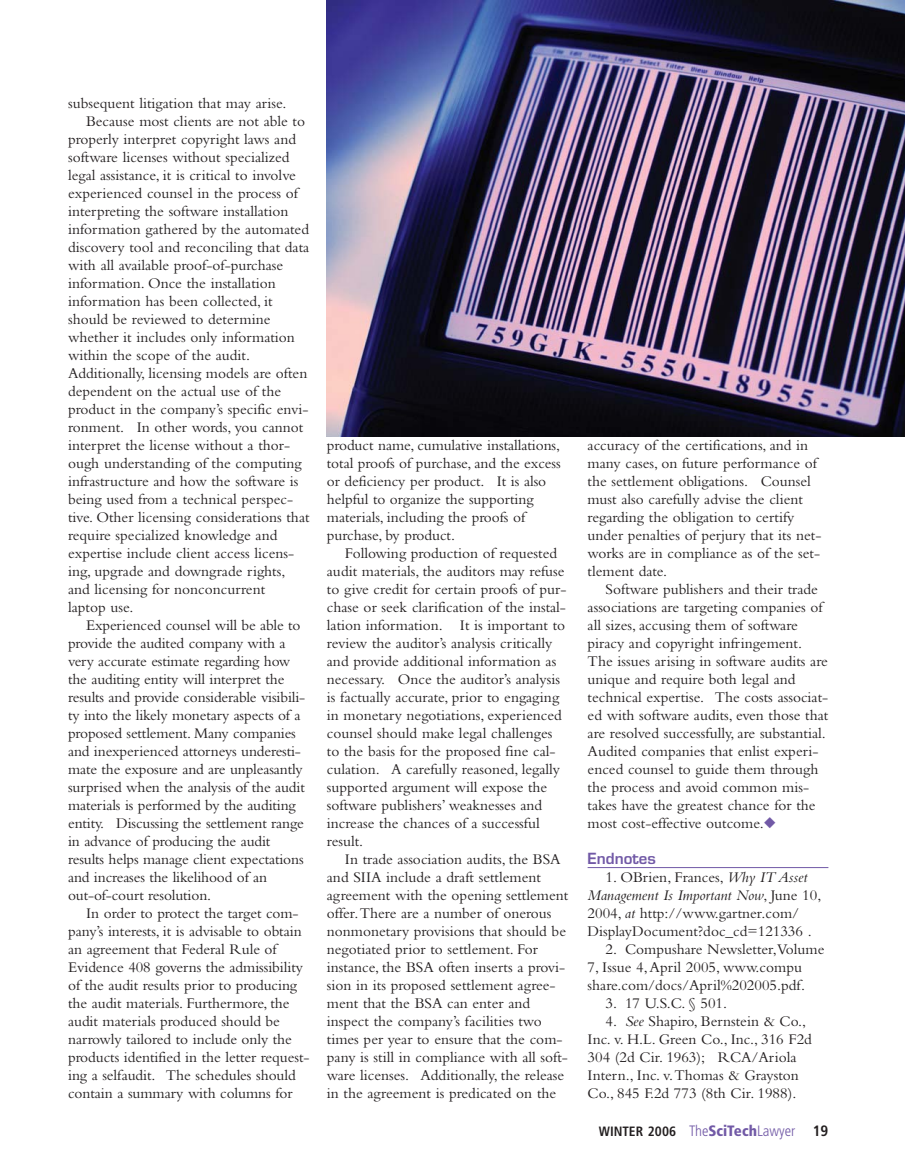
<style>
.page{position:relative;width:905px;height:1175px;background:#fff}
.page>*{position:absolute;margin:0;border:0;box-sizing:border-box;transform-origin:0 0}
.t1{font:15.3px/18px "Bembo";color:#231f20}
.t2{font:600 15px "Eurostile";color:#7159a6}
.t3{font:700 condensed 13.5px "Frutiger";color:#231f20}
.s1{color:#7159a6}
.s2{font-style:italic}
.s3{font-weight:300;font-size:15px;color:#7159a6}
.s4{font-weight:900;font-size:15px;color:#7159a6}
.s5{font-size:15px}
</style>
<div class="page">
<img style="left:326px;top:0;width:578px;height:869px">
<p class="t1" style="left:68px;top:95px;width:220px">subsequent litigation that may arise.</p>
<p class="t1" style="left:86px;top:113px;width:220px">Because most clients are not able to</p>
<p class="t1" style="left:68px;top:131px;width:229px">properly interpret copyright laws and</p>
<p class="t1" style="left:68px;top:149px;width:223px">software licenses without specialized</p>
<p class="t1" style="left:68px;top:167px;width:229px">legal assistance, it is critical to involve</p>
<p class="t1" style="left:68px;top:185px;width:231px">experienced counsel in the process of</p>
<p class="t1" style="left:68px;top:203px;width:222px">interpreting the software installation</p>
<p class="t1" style="left:68px;top:221px;width:242px">information gathered by the automated</p>
<p class="t1" style="left:68px;top:239px;width:243px">discovery tool and reconciling that data</p>
<p class="t1" style="left:68px;top:257px;width:217px">with all available proof-of-purchase</p>
<p class="t1" style="left:68px;top:275px;width:209px">information. Once the installation</p>
<p class="t1" style="left:68px;top:293px;width:206px">information has been collected, it</p>
<p class="t1" style="left:68px;top:311px;width:204px">should be reviewed to determine</p>
<p class="t1" style="left:68px;top:329px;width:228px">whether it includes only information</p>
<p class="t1" style="left:68px;top:347px;width:183px">within the scope of the audit.</p>
<p class="t1" style="left:68px;top:365px;width:241px">Additionally, licensing models are often</p>
<p class="t1" style="left:68px;top:383px;width:214px">dependent on the actual use of the</p>
<p class="t1" style="left:68px;top:401px;width:242px">product in the company’s specific envi-</p>
<p class="t1" style="left:68px;top:419px;width:237px">ronment. In other words, you cannot</p>
<p class="t1" style="left:68px;top:437px;width:223px">interpret the license without a thor-</p>
<p class="t1" style="left:68px;top:455px;width:235px">ough understanding of the computing</p>
<p class="t1" style="left:68px;top:473px;width:232px">infrastructure and how the software is</p>
<p class="t1" style="left:68px;top:491px;width:226px">being used from a technical perspec-</p>
<p class="t1" style="left:68px;top:509px;width:243px">tive. Other licensing considerations that</p>
<p class="t1" style="left:68px;top:527px;width:211px">require specialized knowledge and</p>
<p class="t1" style="left:68px;top:545px;width:227px">expertise include client access licens-</p>
<p class="t1" style="left:68px;top:563px;width:219px">ing, upgrade and downgrade rights,</p>
<p class="t1" style="left:68px;top:581px;width:198px">and licensing for nonconcurrent</p>
<p class="t1" style="left:68px;top:599px;width:67px">laptop use.</p>
<p class="t1" style="left:86px;top:617px;width:216px">Experienced counsel will be able to</p>
<p class="t1" style="left:68px;top:635px;width:219px">provide the audited company with a</p>
<p class="t1" style="left:68px;top:653px;width:224px">very accurate estimate regarding how</p>
<p class="t1" style="left:68px;top:671px;width:218px">the auditing entity will interpret the</p>
<p class="t1" style="left:68px;top:689px;width:239px">results and provide considerable visibili-</p>
<p class="t1" style="left:68px;top:707px;width:234px">ty into the likely monetary aspects of a</p>
<p class="t1" style="left:68px;top:725px;width:229px">proposed settlement. Many companies</p>
<p class="t1" style="left:68px;top:743px;width:234px">and inexperienced attorneys underesti-</p>
<p class="t1" style="left:68px;top:761px;width:236px">mate the exposure and are unpleasantly</p>
<p class="t1" style="left:68px;top:779px;width:238px">surprised when the analysis of the audit</p>
<p class="t1" style="left:68px;top:797px;width:229px">materials is performed by the auditing</p>
<p class="t1" style="left:68px;top:815px;width:237px">entity. Discussing the settlement range</p>
<p class="t1" style="left:68px;top:833px;width:204px">in advance of producing the audit</p>
<p class="t1" style="left:68px;top:851px;width:237px">results helps manage client expectations</p>
<p class="t1" style="left:68px;top:869px;width:201px">and increases the likelihood of an</p>
<p class="t1" style="left:68px;top:887px;width:145px">out-of-court resolution.</p>
<p class="t1" style="left:86px;top:905px;width:214px">In order to protect the target com-</p>
<p class="t1" style="left:68px;top:923px;width:235px">pany’s interests, it is advisable to obtain</p>
<p class="t1" style="left:68px;top:941px;width:210px">an agreement that Federal Rule of</p>
<p class="t1" style="left:68px;top:959px;width:236px">Evidence 408 governs the admissibility</p>
<p class="t1" style="left:68px;top:977px;width:230px">of the audit results prior to producing</p>
<p class="t1" style="left:68px;top:995px;width:223px">the audit materials. Furthermore, the</p>
<p class="t1" style="left:68px;top:1013px;width:213px">audit materials produced should be</p>
<p class="t1" style="left:68px;top:1031px;width:225px">narrowly tailored to include only the</p>
<p class="t1" style="left:68px;top:1049px;width:243px">products identified in the letter request-</p>
<p class="t1" style="left:68px;top:1067px;width:229px">ing a selfaudit. The schedules should</p>
<p class="t1" style="left:68px;top:1085px;width:226px">contain a summary with columns for</p>
<p class="t1" style="left:327px;top:437px;width:235px">product name, cumulative installations, total proofs of purchase, and the excess or deficiency per product. It is also helpful to organize the supporting materials, including the proofs of purchase, by product.</p>
<p class="t1" style="left:327px;top:545px;width:241px;text-indent:18px">Following production of requested audit materials, the auditors may refuse to give credit for certain proofs of pur&shy;chase or seek clarification of the instal&shy;lation information. It is important to review the auditor’s analysis critically and provide additional information as necessary. Once the auditor’s analysis is factually accurate, prior to engaging in monetary negotiations, experienced counsel should make legal challenges to the basis for the proposed fine cal&shy;culation. A carefully reasoned, legally supported argument will expose the software publishers’ weaknesses and increase the chances of a successful result.</p>
<p class="t1" style="left:327px;top:851px;width:243px;text-indent:18px">In trade association audits, the BSA and SIIA include a draft settlement agreement with the opening settlement offer.There are a number of onerous nonmonetary provisions that should be negotiated prior to settlement. For instance, the BSA often inserts a provi&shy;sion in its proposed settlement agree&shy;ment that the BSA can enter and inspect the company’s facilities two times per year to ensure that the com&shy;pany is still in compliance with all soft&shy;ware licenses. Additionally, the release in the agreement is predicated on the</p>
<p class="t1" style="left:587px;top:437px;width:235px">accuracy of the certifications, and in many cases, on future performance of the settlement obligations. Counsel must also carefully advise the client regarding the obligation to certify under penalties of perjury that its net&shy;works are in compliance as of the set&shy;tlement date.</p>
<p class="t1" style="left:587px;top:581px;width:242px;text-indent:18px">Software publishers and their trade associations are targeting companies of all sizes, accusing them of software piracy and copyright infringement.<br>The issues arising in software audits are unique and require both legal and technical expertise. The costs associat&shy;ed with software audits, even those that are resolved successfully, are substantial.<br>Audited companies that enlist experi&shy;enced counsel to guide them through the process and avoid common mis&shy;takes have the greatest chance for the most cost-effective outcome.<span class="s1">◆</span></p>
<p class="t2" style="left:587px;top:853px;width:70px">Endnotes</p>
<p class="t1" style="left:587px;top:869px;width:235px;text-indent:18px">1. OBrien, Frances, <span class="s2">Why IT Asset Management Is Important Now</span>, June 10, 2004, <span class="s2">at</span> http://www.gartner.com/ DisplayDocument?doc_cd=121336 .</p>
<p class="t1" style="left:587px;top:941px;width:238px;text-indent:18px">2. Compushare Newsletter,Volume<br>7, Issue 4,April 2005, www.compu share.com/docs/April%202005.pdf.</p>
<p class="t1" style="left:605px;top:995px;width:123px">3. 17 U.S.C. § 501.</p>
<p class="t1" style="left:587px;top:1013px;width:226px;text-indent:18px">4. <span class="s2">See</span> Shapiro, Bernstein &amp; Co., Inc. v. H.L. Green Co., Inc., 316 F2d 304 (2d Cir. 1963); RCA/Ariola Intern., Inc. v.Thomas &amp; Grayston Co., 845 F.2d 773 (8th Cir. 1988).</p>
<p class="t3" style="left:598px;top:1125px;width:231px">WINTER 2006 <span class="s3">The</span><span class="s4">SciTech</span><span class="s3">Lawyer</span> <span class="s5">19</span></p>
</div>
